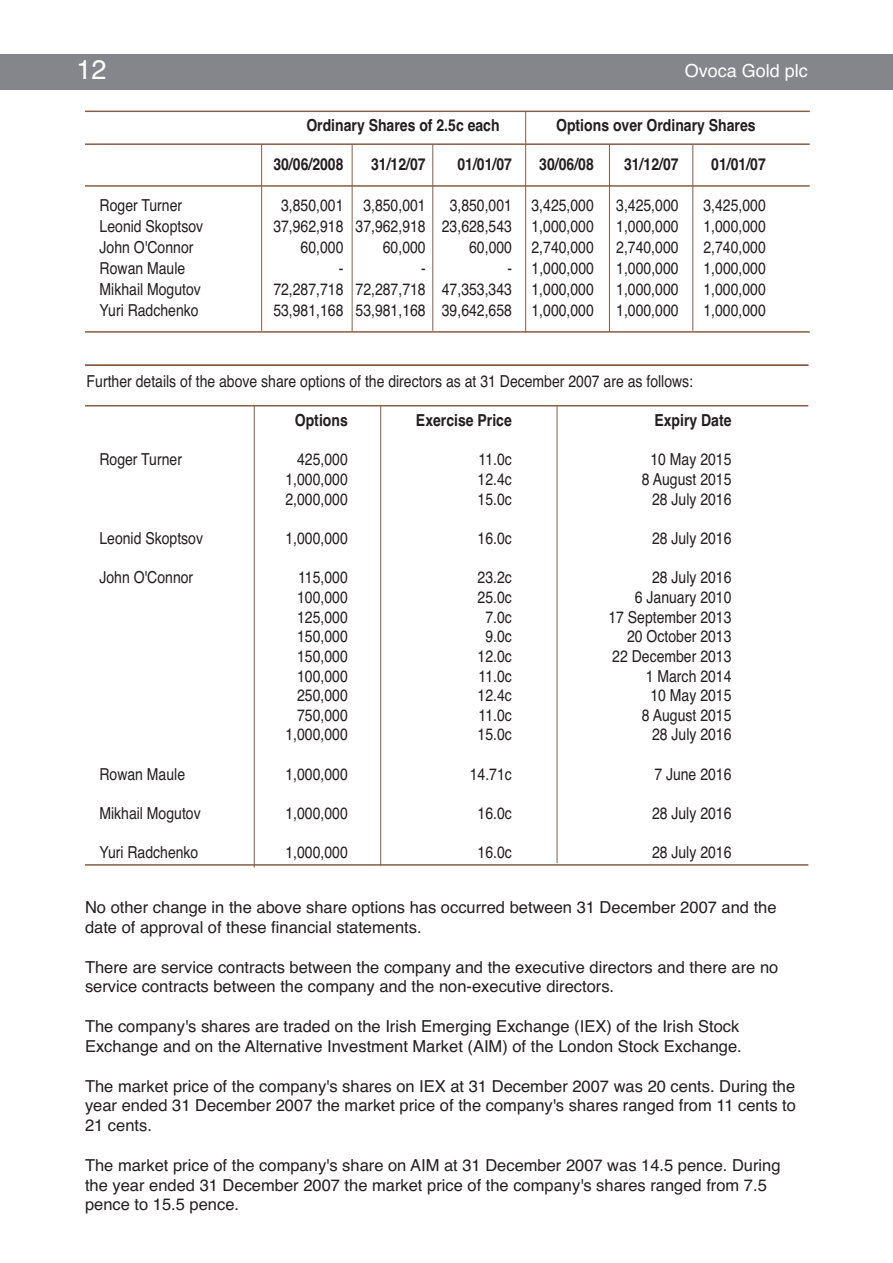
<style>
.page{position:relative;width:893px;height:1263px;background:#fff}
.page>*{position:absolute;margin:0;border:0;box-sizing:border-box;transform-origin:0 0}
.t1{font:27px "Helvetica";color:#fff}
.t2{font:18px "Helvetica";color:#fff}
.t3{font:16.5px "Helvetica";color:#231f20;scale:.85 1}
.t4{font:16.5px/19.8px "Helvetica";color:#231f20}
.t5{font:700 16.5px "Helvetica";color:#231f20;scale:.85 1}
</style>
<div class="page">
<div style="left:0;top:54px;width:893px;height:36px;background:#84868c"></div>
<hr style="left:85px;top:364px;width:723px;height:2px;background:#865e48">
<hr style="left:85px;top:405px;width:723px;height:1px;background:#865e48">
<hr style="left:85px;top:864px;width:723px;height:2px;background:#865e48">
<hr style="left:557px;top:406px;width:1px;height:457px;background:#865e48">
<hr style="left:380px;top:406px;width:1px;height:460px;background:#865e48">
<hr style="left:254px;top:406px;width:1px;height:461px;background:#865e48">
<hr style="left:85px;top:111px;width:725px;height:1px;background:#865e48">
<hr style="left:85px;top:143px;width:725px;height:2px;background:#865e48">
<hr style="left:85px;top:185px;width:725px;height:2px;background:#865e48">
<hr style="left:85px;top:331px;width:725px;height:2px;background:#865e48">
<hr style="left:525px;top:111px;width:1px;height:222px;background:#865e48">
<hr style="left:432px;top:145px;width:1px;height:186px;background:#865e48">
<hr style="left:609px;top:145px;width:1px;height:187px;background:#865e48">
<hr style="left:692px;top:145px;width:1px;height:186px;background:#865e48">
<hr style="left:352px;top:145px;width:1px;height:187px;background:#865e48">
<hr style="left:261px;top:145px;width:1px;height:186px;background:#865e48">
<h1 class="t1" style="left:77px;top:60px;width:32px">12</h1>
<p class="t2" style="left:685px;top:64px;width:125px">Ovoca Gold plc</p>
<p class="t5" style="left:306px;top:119px;width:229px">Ordinary Shares of 2.5c each</p>
<p class="t5" style="left:556px;top:119px;width:236px">Options over Ordinary Shares</p>
<p class="t5" style="left:273px;top:158px;width:84px">30/06/2008</p>
<p class="t5" style="left:371px;top:158px;width:66px">31/12/07</p>
<p class="t5" style="left:457px;top:158px;width:66px">01/01/07</p>
<p class="t5" style="left:539px;top:158px;width:66px">30/06/08</p>
<p class="t5" style="left:624px;top:158px;width:66px">31/12/07</p>
<p class="t5" style="left:711px;top:158px;width:66px">01/01/07</p>
<p class="t3" style="left:100px;top:199px;width:99px">Roger Turner</p>
<p class="t3" style="left:281px;top:199px;width:172px">3,850,001 3,850,001</p>
<p class="t3" style="left:450px;top:199px;width:171px">3,850,001 3,425,000</p>
<p class="t3" style="left:616px;top:199px;width:75px">3,425,000</p>
<p class="t3" style="left:703px;top:199px;width:75px">3,425,000</p>
<p class="t3" style="left:100px;top:220px;width:123px">Leonid Skoptsov</p>
<p class="t3" style="left:273px;top:220px;width:379px">37,962,918 37,962,918 23,628,543 1,000,000</p>
<p class="t3" style="left:616px;top:220px;width:75px">1,000,000</p>
<p class="t3" style="left:703px;top:220px;width:75px">1,000,000</p>
<p class="t3" style="left:100px;top:241px;width:112px">John O'Connor</p>
<p class="t3" style="left:301px;top:241px;width:52px">60,000</p>
<p class="t3" style="left:383px;top:241px;width:52px">60,000</p>
<p class="t3" style="left:469px;top:241px;width:148px">60,000 2,740,000</p>
<p class="t3" style="left:616px;top:241px;width:75px">2,740,000</p>
<p class="t3" style="left:703px;top:241px;width:75px">2,740,000</p>
<p class="t3" style="left:100px;top:262px;width:102px">Rowan Maule</p>
<p class="t3" style="left:339px;top:262px;width:7px">-</p>
<p class="t3" style="left:421px;top:262px;width:7px">-</p>
<p class="t3" style="left:507px;top:262px;width:103px">- 1,000,000</p>
<p class="t3" style="left:616px;top:262px;width:75px">1,000,000</p>
<p class="t3" style="left:703px;top:262px;width:75px">1,000,000</p>
<p class="t3" style="left:100px;top:283px;width:121px">Mikhail Mogutov</p>
<p class="t3" style="left:273px;top:283px;width:379px">72,287,718 72,287,718 47,353,343 1,000,000</p>
<p class="t3" style="left:616px;top:283px;width:75px">1,000,000</p>
<p class="t3" style="left:703px;top:283px;width:75px">1,000,000</p>
<p class="t3" style="left:100px;top:304px;width:118px">Yuri Radchenko</p>
<p class="t3" style="left:273px;top:304px;width:379px">53,981,168 53,981,168 39,642,658 1,000,000</p>
<p class="t3" style="left:616px;top:304px;width:75px">1,000,000</p>
<p class="t3" style="left:703px;top:304px;width:75px">1,000,000</p>
<p class="t3" style="left:87px;top:375px;width:715px">Further details of the above share options of the directors as at 31 December 2007 are as follows:</p>
<p class="t5" style="left:295px;top:414px;width:64px">Options</p>
<p class="t5" style="left:416px;top:414px;width:114px">Exercise Price</p>
<p class="t5" style="left:654px;top:414px;width:92px">Expiry Date</p>
<p class="t3" style="left:99px;top:453px;width:99px">Roger Turner</p>
<p class="t3" style="left:297px;top:453px;width:61px">425,000</p>
<p class="t3" style="left:479px;top:453px;width:41px">11.0c</p>
<p class="t3" style="left:650px;top:453px;width:97px">10 May 2015</p>
<p class="t3" style="left:285px;top:473px;width:75px">1,000,000</p>
<p class="t3" style="left:478px;top:473px;width:42px">12.4c</p>
<p class="t3" style="left:642px;top:473px;width:107px">8 August 2015</p>
<p class="t3" style="left:285px;top:493px;width:75px">2,000,000</p>
<p class="t3" style="left:478px;top:493px;width:42px">15.0c</p>
<p class="t3" style="left:652px;top:493px;width:95px">28 July 2016</p>
<p class="t3" style="left:99px;top:532px;width:123px">Leonid Skoptsov</p>
<p class="t3" style="left:285px;top:532px;width:75px">1,000,000</p>
<p class="t3" style="left:478px;top:532px;width:42px">16.0c</p>
<p class="t3" style="left:652px;top:532px;width:95px">28 July 2016</p>
<p class="t3" style="left:99px;top:571px;width:112px">John O'Connor</p>
<p class="t3" style="left:298px;top:571px;width:60px">115,000</p>
<p class="t3" style="left:478px;top:571px;width:42px">23.2c</p>
<p class="t3" style="left:652px;top:571px;width:95px">28 July 2016</p>
<p class="t3" style="left:297px;top:591px;width:61px">100,000</p>
<p class="t3" style="left:478px;top:591px;width:42px">25.0c</p>
<p class="t3" style="left:635px;top:591px;width:115px">6 January 2010</p>
<p class="t3" style="left:297px;top:611px;width:61px">125,000</p>
<p class="t3" style="left:485px;top:611px;width:33px">7.0c</p>
<p class="t3" style="left:608px;top:611px;width:146px">17 September 2013</p>
<p class="t3" style="left:297px;top:630px;width:61px">150,000</p>
<p class="t3" style="left:485px;top:630px;width:33px">9.0c</p>
<p class="t3" style="left:627px;top:630px;width:124px">20 October 2013</p>
<p class="t3" style="left:297px;top:650px;width:61px">150,000</p>
<p class="t3" style="left:478px;top:650px;width:42px">12.0c</p>
<p class="t3" style="left:612px;top:650px;width:142px">22 December 2013</p>
<p class="t3" style="left:297px;top:670px;width:61px">100,000</p>
<p class="t3" style="left:479px;top:670px;width:41px">11.0c</p>
<p class="t3" style="left:646px;top:670px;width:102px">1 March 2014</p>
<p class="t3" style="left:297px;top:689px;width:61px">250,000</p>
<p class="t3" style="left:478px;top:689px;width:42px">12.4c</p>
<p class="t3" style="left:650px;top:689px;width:97px">10 May 2015</p>
<p class="t3" style="left:297px;top:709px;width:61px">750,000</p>
<p class="t3" style="left:479px;top:709px;width:41px">11.0c</p>
<p class="t3" style="left:642px;top:709px;width:107px">8 August 2015</p>
<p class="t3" style="left:285px;top:729px;width:75px">1,000,000</p>
<p class="t3" style="left:478px;top:729px;width:42px">15.0c</p>
<p class="t3" style="left:652px;top:729px;width:95px">28 July 2016</p>
<p class="t3" style="left:99px;top:768px;width:102px">Rowan Maule</p>
<p class="t3" style="left:285px;top:768px;width:75px">1,000,000</p>
<p class="t3" style="left:470px;top:768px;width:51px">14.71c</p>
<p class="t3" style="left:654px;top:768px;width:92px">7 June 2016</p>
<p class="t3" style="left:99px;top:807px;width:121px">Mikhail Mogutov</p>
<p class="t3" style="left:285px;top:807px;width:75px">1,000,000</p>
<p class="t3" style="left:478px;top:807px;width:42px">16.0c</p>
<p class="t3" style="left:652px;top:807px;width:95px">28 July 2016</p>
<p class="t3" style="left:99px;top:846px;width:118px">Yuri Radchenko</p>
<p class="t3" style="left:285px;top:846px;width:75px">1,000,000</p>
<p class="t3" style="left:478px;top:846px;width:42px">16.0c</p>
<p class="t3" style="left:652px;top:846px;width:95px">28 July 2016</p>
<p class="t4" style="left:85px;top:899px;width:693px">No other change in the above share options has occurred between 31 December 2007 and the date of approval of these financial statements.</p>
<p class="t4" style="left:85px;top:958px;width:695px">There are service contracts between the company and the executive directors and there are no service contracts between the company and the non-executive directors.</p>
<p class="t4" style="left:85px;top:1018px;width:658px">The company's shares are traded on the Irish Emerging Exchange (IEX) of the Irish Stock<br>Exchange and on the Alternative Investment Market (AIM) of the London Stock Exchange.</p>
<p class="t4" style="left:85px;top:1077px;width:712px;text-align:justify">The market price of the company's shares on IEX at 31 December 2007 was 20 cents. During the year ended 31 December 2007 the market price of the company's shares ranged from 11 cents to 21 cents.</p>
<p class="t4" style="left:85px;top:1156px;width:697px">The market price of the company's share on AIM at 31 December 2007 was 14.5 pence. During the year ended 31 December 2007 the market price of the company's shares ranged from 7.5 pence to 15.5 pence.</p>
</div>
